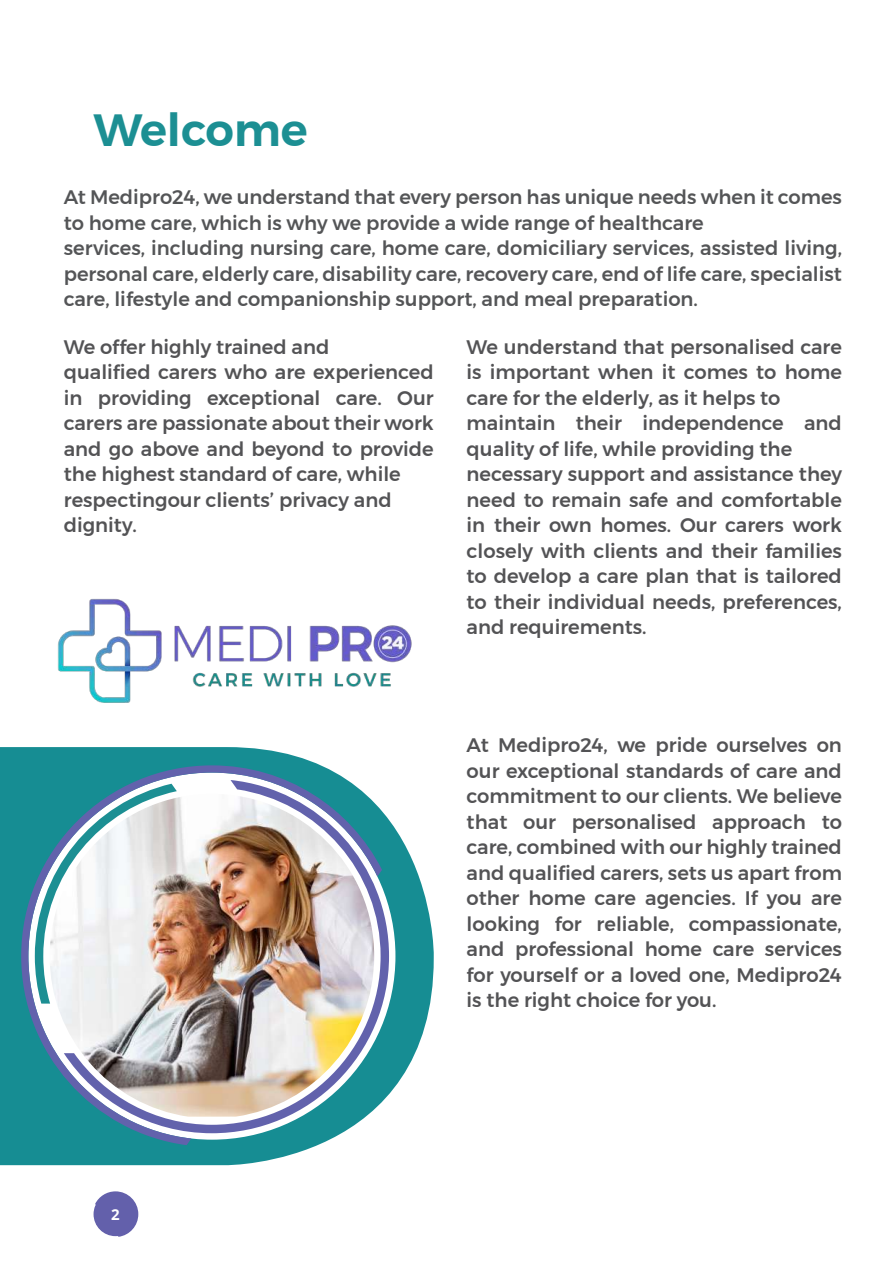
<style>
.page{position:relative;width:893px;height:1263px;background:#fff}
.page>*{position:absolute;margin:0;border:0;box-sizing:border-box;transform-origin:0 0}
.t1{font:600 45px "Montserrat";color:#1c8f93}
.t2{font:500 19.5px/25.5px "Montserrat";color:#535355}
.t3{font:500 19.5px/25.5px "Montserrat";color:#545557}
.t4{font:700 15px "Open Sans";color:#fff}
</style>
<div class="page">
<svg style="left:0;top:758px;width:434px;height:407px;fill:#168d93"></svg>
<svg style="left:21px;top:765px;width:361px;height:380px;fill:#168d93"></svg>
<svg style="left:64px;top:780px;width:325px;height:353px"></svg>
<svg style="left:35px;top:784px;width:142px;height:219px"></svg>
<img style="left:50px;top:794px;width:324px;height:323px">
<img style="left:0;top:598px;width:412px;height:160px">
<svg style="left:94px;top:1191px;width:44px;height:46px"></svg>
<div style="left:95px;top:1194px;width:41px;height:40px;background:#6360ab;border-radius:50%"></div>
<h1 class="t1" style="left:94px;top:95px;width:216px">Welcome</h1>
<p class="t3" style="left:64px;top:184px;width:780px">At Medipro24, we understand that every person has unique needs when it comes to home care, which is why we provide a wide range of healthcare<br>services, including nursing care, home care, domiciliary services, assisted living, personal care, elderly care, disability care, recovery care, end of life care, specialist care, lifestyle and companionship support, and meal preparation.</p>
<p class="t2" style="left:64px;top:334px;width:371px">We offer highly trained and<br>qualified carers who are experienced in providing exceptional care. Our carers are passionate about their work and go above and beyond to provide the highest standard of care, while respectingour clients’ privacy and dignity.</p>
<p class="t2" style="left:467px;top:334px;width:377px">We understand that personalised care is important when it comes to home care for the elderly, as it helps to maintain their independence and quality of life, while providing the necessary support and assistance they need to remain safe and comfortable in their own homes. Our carers work closely with clients and their families to develop a care plan that is tailored to their individual needs, preferences, and requirements.</p>
<p class="t4" style="left:111px;top:1204px;width:10px">2</p>
<p class="t2" style="left:467px;top:732px;width:377px;text-align:justify">At Medipro24, we pride ourselves on our exceptional standards of care and commitment to our clients. We believe that our personalised approach to care, combined with our highly trained and qualified carers, sets us apart from other home care agencies. If you are looking for reliable, compassionate, and professional home care services for yourself or a loved one, Medipro24 is the right choice for you.</p>
</div>
